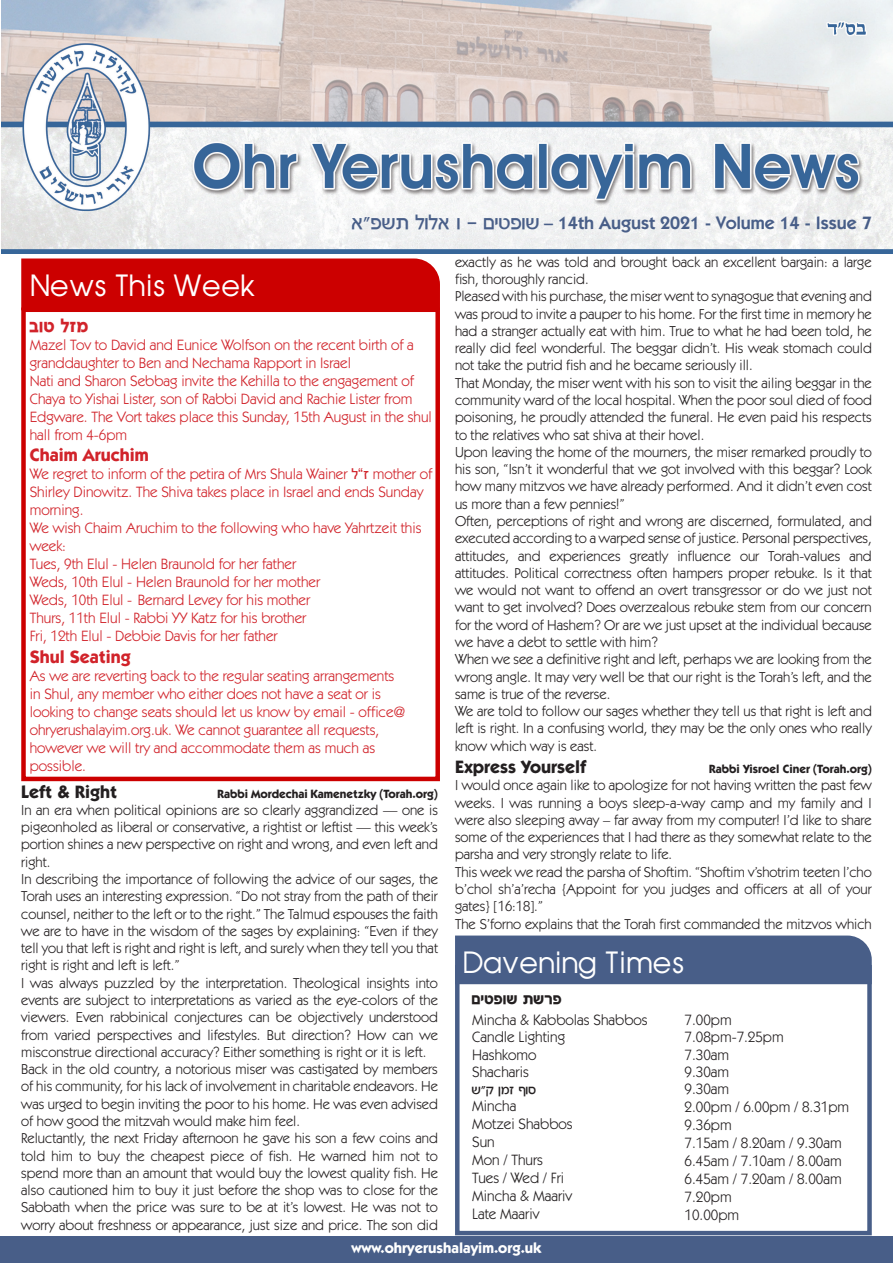
<style>
.page{position:relative;width:893px;height:1263px;background:#fff}
.page>*{position:absolute;margin:0;border:0;box-sizing:border-box;transform-origin:0 0}
.t1{font:27px "Avant Garde";color:#fff}
.t2{font:700 21px "Davka Kastel";color:#d1232a}
.t3{font:600 18px "ITC Kabel Std";color:#485e88}
.t4{font:700 18px "ITC Kabel Std";color:#231f20}
.t5{font:700 18px "ITC Kabel Std";color:#d1232a}
.t6{font:700 18px "Davka Kastel";color:#231f20}
.t7{font:15px/18px "ITC Kabel Std";color:#d1232a}
.t8{font:15px "ITC Kabel Std";color:#231f20}
.t9{font:700 15px "ITC Kabel Std";color:#fff}
.t10{font:15px "Davka Kastel";color:#231f20}
.t11{font:14.4px/17.2px "ITC Kabel Std";color:#231f20;text-align:justify}
.t12{font:700 12px "ITC Kabel Std";color:#231f20}
.s1{font-family:"Davka Kastel";font-weight:400;font-size:22.5px}
.s2{font-family:"Arial"}
</style>
<div class="page">
<div style="left:0;top:1236px;width:893px;height:27px;background:#485e88"></div>
<img style="left:1px;top:0;width:892px;height:253px">
<div style="left:455px;top:965px;width:417px;height:270px;border:4px solid #485e88"></div>
<div style="left:21px;top:307px;width:419px;height:474px;border:4px solid #c00"></div>
<div style="left:21px;top:258px;width:419px;height:52px;background:#c00"></div>
<div style="left:455px;top:935px;width:417px;height:49px;background:#485e88"></div>
<p class="t3" style="left:352px;top:212px;width:521px"><span class="s1">`"tyz lel` e - mihtey</span> – 14th August 2021 - Volume 14 - Issue 7</p>
<p class="t1" style="left:30px;top:268px;width:227px">News This Week</p>
<p class="t2" style="left:30px;top:314px;width:61px">aeh lfn</p>
<p class="t7" style="left:30px;top:336px;width:404px">Mazel Tov to David and Eunice Wolfson on the recent birth of a granddaughter to Ben and Nechama Rapport in Israel<br>Nati and Sharon Sebbag invite the Kehilla to the engagement of Chaya to Yishai Lister, son of Rabbi David and Rachie Lister from Edgware. The Vort takes place this Sunday, 15th August in the shul hall from 4-6pm</p>
<p class="t5" style="left:30px;top:444px;width:121px">Chaim Aruchim</p>
<p class="t7" style="left:30px;top:465px;width:404px">We regret to inform of the petira of Mrs Shula Wainer <span class="s2">ל“ז</span> mother of Shirley Dinowitz. The Shiva takes place in Israel and ends Sunday morning.<br>We wish Chaim Aruchim to the following who have Yahrtzeit this week:<br>Tues, 9th Elul - Helen Braunold for her father</p>
<p class="t7" style="left:30px;top:573px;width:292px">Weds, 10th Elul - Helen Braunold for her mother</p>
<p class="t7" style="left:30px;top:591px;width:282px">Weds, 10th Elul - Bernard Levey for his mother</p>
<p class="t7" style="left:30px;top:609px;width:278px">Thurs, 11th Elul - Rabbi YY Katz for his brother</p>
<p class="t7" style="left:30px;top:627px;width:249px">Fri, 12th Elul - Debbie Davis for her father</p>
<p class="t5" style="left:30px;top:646px;width:103px">Shul Seating</p>
<p class="t7" style="left:30px;top:667px;width:377px">As we are reverting back to the regular seating arrangements in Shul, any member who either does not have a seat or is looking to change seats should let us know by email - office@ ohryerushalayim.org.uk. We cannot guarantee all requests, however we will try and accommodate them as much as possible.</p>
<p class="t4" style="left:21px;top:780px;width:98px">Left &amp; Right</p>
<p class="t12" style="left:217px;top:786px;width:222px">Rabbi Mordechai Kamenetzky (Torah.org)</p>
<p class="t11" style="left:21px;top:801px;width:418px">In an era when political opinions are so clearly aggrandized — one is pigeonholed as liberal or conservative, a rightist or leftist — this week’s portion shines a new perspective on right and wrong, and even left and right.</p>
<p class="t11" style="left:21px;top:870px;width:418px">In describing the importance of following the advice of our sages, the Torah uses an interesting expression. “Do not stray from the path of their counsel, neither to the left or to the right.” The Talmud espouses the faith we are to have in the wisdom of the sages by explaining: “Even if they tell you that left is right and right is left, and surely when they tell you that right is right and left is left.”</p>
<p class="t11" style="left:21px;top:974px;width:418px">I was always puzzled by the interpretation. Theological insights into events are subject to interpretations as varied as the eye-colors of the viewers. Even rabbinical conjectures can be objectively understood from varied perspectives and lifestyles. But direction? How can we misconstrue directional accuracy? Either something is right or it is left.</p>
<p class="t11" style="left:21px;top:1061px;width:418px">Back in the old country, a notorious miser was castigated by members of his community, for his lack of involvement in charitable endeavors. He was urged to begin inviting the poor to his home. He was even advised of how good the mitzvah would make him feel.</p>
<p class="t11" style="left:21px;top:1130px;width:418px">Reluctantly, the next Friday afternoon he gave his son a few coins and told him to buy the cheapest piece of fish. He warned him not to spend more than an amount that would buy the lowest quality fish. He also cautioned him to buy it just before the shop was to close for the Sabbath when the price was sure to be at it’s lowest. He was not to worry about freshness or appearance, just size and price. The son did</p>
<p class="t11" style="left:455px;top:253px;width:418px">exactly as he was told and brought back an excellent bargain: a large fish, thoroughly rancid.</p>
<p class="t11" style="left:455px;top:288px;width:418px">Pleased with his purchase, the miser went to synagogue that evening and was proud to invite a pauper to his home. For the first time in memory he had a stranger actually eat with him. True to what he had been told, he really did feel wonderful. The beggar didn’t. His weak stomach could not take the putrid fish and he became seriously ill.</p>
<p class="t11" style="left:455px;top:374px;width:418px">That Monday, the miser went with his son to visit the ailing beggar in the community ward of the local hospital. When the poor soul died of food poisoning, he proudly attended the funeral. He even paid his respects to the relatives who sat shiva at their hovel.</p>
<p class="t11" style="left:455px;top:443px;width:418px">Upon leaving the home of the mourners, the miser remarked proudly to his son, “Isn’t it wonderful that we got involved with this beggar? Look how many mitzvos we have already performed. And it didn’t even cost us more than a few pennies!”</p>
<p class="t11" style="left:455px;top:512px;width:418px">Often, perceptions of right and wrong are discerned, formulated, and executed according to a warped sense of justice. Personal perspectives, attitudes, and experiences greatly influence our Torah-values and attitudes. Political correctness often hampers proper rebuke. Is it that we would not want to offend an overt transgressor or do we just not want to get involved? Does overzealous rebuke stem from our concern for the word of Hashem? Or are we just upset at the individual because we have a debt to settle with him?</p>
<p class="t11" style="left:455px;top:651px;width:418px">When we see a definitive right and left, perhaps we are looking from the wrong angle. It may very well be that our right is the Torah’s left, and the same is true of the reverse.</p>
<p class="t11" style="left:455px;top:702px;width:418px;line-height:17.7px">We are told to follow our sages whether they tell us that right is left and left is right. In a confusing world, they may be the only ones who really know which way is east.</p>
<p class="t4" style="left:455px;top:756px;width:133px">Express Yourself</p>
<p class="t12" style="left:709px;top:762px;width:164px">Rabbi Yisroel Ciner (Torah.org)</p>
<p class="t11" style="left:455px;top:777px;width:418px">I would once again like to apologize for not having written the past few weeks. I was running a boys sleep-a-way camp and my family and I were also sleeping away – far away from my computer! I’d like to share some of the experiences that I had there as they somewhat relate to the parsha and very strongly relate to life.</p>
<p class="t11" style="left:455px;top:863px;width:418px">This week we read the parsha of Shoftim. “Shoftim v’shotrim teeten l’cho b’chol sh’a’recha {Appoint for you judges and officers at all of your gates} [16:18].”</p>
<p class="t11" style="left:455px;top:915px;width:418px">The S’forno explains that the Torah first commanded the mitzvos which</p>
<p class="t1" style="left:463px;top:945px;width:223px">Davening Times</p>
<p class="t6" style="left:472px;top:989px;width:92px">mihtey zyxt</p>
<p class="t8" style="left:472px;top:1011px;width:177px">Mincha &amp; Kabbolas Shabbos</p>
<p class="t8" style="left:472px;top:1028px;width:94px">Candle Lighting</p>
<p class="t8" style="left:472px;top:1046px;width:66px">Hashkomo</p>
<p class="t8" style="left:472px;top:1063px;width:58px">Shacharis</p>
<p class="t10" style="left:472px;top:1082px;width:66px">y"w onf seq</p>
<p class="t8" style="left:472px;top:1097px;width:46px">Mincha</p>
<p class="t8" style="left:472px;top:1115px;width:102px">Motzei Shabbos</p>
<p class="t8" style="left:472px;top:1133px;width:24px">Sun</p>
<p class="t8" style="left:472px;top:1151px;width:72px">Mon / Thurs</p>
<p class="t8" style="left:472px;top:1169px;width:93px">Tues / Wed / Fri</p>
<p class="t8" style="left:472px;top:1187px;width:101px">Mincha &amp; Maariv</p>
<p class="t8" style="left:472px;top:1205px;width:69px">Late Maariv</p>
<p class="t8" style="left:685px;top:1011px;width:49px">7.00pm</p>
<p class="t8" style="left:685px;top:1028px;width:101px">7.08pm-7.25pm</p>
<p class="t8" style="left:685px;top:1046px;width:46px">7.30am</p>
<p class="t8" style="left:685px;top:1063px;width:46px">9.30am</p>
<p class="t8" style="left:685px;top:1080px;width:46px">9.30am</p>
<p class="t8" style="left:685px;top:1098px;width:166px">2.00pm / 6.00pm / 8.31pm</p>
<p class="t8" style="left:685px;top:1116px;width:49px">9.36pm</p>
<p class="t8" style="left:685px;top:1134px;width:159px">7.15am / 8.20am / 9.30am</p>
<p class="t8" style="left:685px;top:1152px;width:159px">6.45am / 7.10am / 8.00am</p>
<p class="t8" style="left:685px;top:1170px;width:159px">6.45am / 7.20am / 8.00am</p>
<p class="t8" style="left:685px;top:1188px;width:49px">7.20pm</p>
<p class="t8" style="left:685px;top:1206px;width:56px">10.00pm</p>
<p class="t9" style="left:351px;top:1239px;width:192px">www.ohryerushalayim.org.uk</p>
</div>
